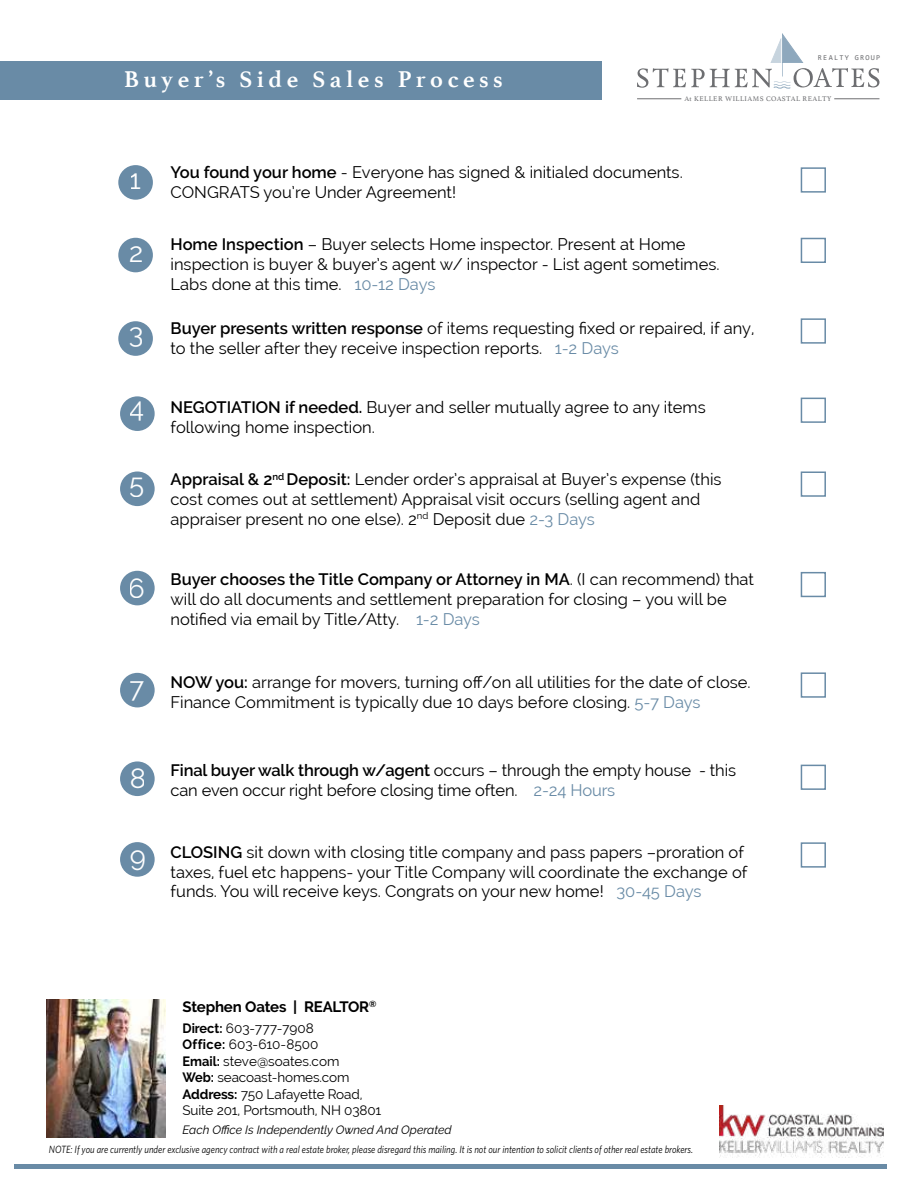
<style>
.page{position:relative;width:918px;height:1188px;background:#fff}
.page>*{position:absolute;margin:0;border:0;box-sizing:border-box;transform-origin:0 0}
.t1{font:27.45px "Raleway";color:#fff}
.t2{font:700 24px "Athelas";letter-spacing:.19em;color:#fff}
.t3{font:16.5px/19.8px "Raleway";color:#000}
.t4{font:700 15px "Raleway";letter-spacing:-.01em;color:#000}
.t5{font:13.5px/16.5px "Raleway";letter-spacing:-.01em;color:#000}
.t6{font:italic 12px "Raleway";color:#000}
.t7{font:italic 10.5px "Whitney";color:#000;scale:.89 1}
.t8{font:7.5px "Consolas";letter-spacing:.17em;color:#6d6e71}
.t9{font:7.2px "Athelas";letter-spacing:.065em;color:#6d6e71}
.s1{font-weight:600}
.s2{color:#698ba6}
.s3{font-weight:700}
</style>
<div class="page">
<img style="left:46px;top:1000px;width:120px;height:137px">
<img style="left:720px;top:1106px;width:163px;height:52px">
<hr style="left:15px;top:1164px;width:872px;height:4px;background:#698ba6">
<hr style="left:637px;top:99px;width:44px;height:1px;background:#6d6e71">
<hr style="left:834px;top:99px;width:45px;height:1px;background:#6d6e71">
<svg style="left:637px;top:33px;width:242px;height:55px"></svg>
<div style="left:0;top:61px;width:601px;height:39px;background:#698ba6"></div>
<div style="left:118px;top:165px;width:35px;height:35px;background:#698ba6;border-radius:50%"></div>
<div style="left:118px;top:238px;width:35px;height:34px;background:#698ba6;border-radius:50%"></div>
<div style="left:118px;top:321px;width:35px;height:35px;background:#698ba6;border-radius:50%"></div>
<div style="left:120px;top:396px;width:35px;height:35px;background:#698ba6;border-radius:50%"></div>
<div style="left:120px;top:471px;width:35px;height:35px;background:#698ba6;border-radius:50%"></div>
<div style="left:120px;top:571px;width:35px;height:34px;background:#698ba6;border-radius:50%"></div>
<div style="left:120px;top:673px;width:35px;height:34px;background:#698ba6;border-radius:50%"></div>
<div style="left:120px;top:761px;width:35px;height:35px;background:#698ba6;border-radius:50%"></div>
<div style="left:120px;top:842px;width:35px;height:35px;background:#698ba6;border-radius:50%"></div>
<div style="left:801px;top:167px;width:25px;height:26px;border:2px solid #698ba6"></div>
<div style="left:801px;top:318px;width:25px;height:26px;border:2px solid #698ba6"></div>
<div style="left:801px;top:238px;width:25px;height:25px;border:2px solid #698ba6"></div>
<div style="left:801px;top:398px;width:25px;height:25px;border:2px solid #698ba6"></div>
<div style="left:801px;top:471px;width:25px;height:26px;border:2px solid #698ba6"></div>
<div style="left:801px;top:572px;width:25px;height:25px;border:2px solid #698ba6"></div>
<div style="left:801px;top:672px;width:25px;height:26px;border:2px solid #698ba6"></div>
<div style="left:801px;top:765px;width:25px;height:25px;border:2px solid #698ba6"></div>
<div style="left:801px;top:842px;width:25px;height:26px;border:2px solid #698ba6"></div>
<h2 class="t2" style="left:124px;top:60px;width:380px">Buyer’s Side Sales Process</h2>
<p class="t8" style="left:818px;top:53px;width:64px">REALTY GROUP</p>
<p class="t9" style="left:685px;top:92px;width:148px">At KELLER WILLIAMS COASTAL REALTY</p>
<h1 class="t1" style="left:130px;top:164px;width:13px">1</h1>
<p class="t3" style="left:171px;top:162px;width:514px"><span class="s1">You found your home</span> - Everyone has signed &amp; initialed documents.<br>CONGRATS you’re Under Agreement!</p>
<h1 class="t1" style="left:128px;top:236px;width:16px">2</h1>
<p class="t3" style="left:171px;top:234px;width:550px"><span class="s1">Home Inspection</span> – Buyer selects Home inspector. Present at Home inspection is buyer &amp; buyer’s agent w/ inspector - List agent sometimes.<br>Labs done at this time. <span class="s2">10-12 Days</span></p>
<h1 class="t1" style="left:128px;top:317px;width:16px">3</h1>
<p class="t3" style="left:171px;top:318px;width:585px"><span class="s1">Buyer presents written response</span> of items requesting fixed or repaired, if any, to the seller after they receive inspection reports. <span class="s2">1-2 Days</span></p>
<h1 class="t1" style="left:130px;top:392px;width:16px">4</h1>
<p class="t3" style="left:171px;top:397px;width:537px"><span class="s1">NEGOTIATION if needed.</span> Buyer and seller mutually agree to any items following home inspection.</p>
<h1 class="t1" style="left:130px;top:467px;width:17px">5</h1>
<p class="t3" style="left:171px;top:469px;width:553px"><span class="s1">Appraisal &amp; 2</span><sup>nd</sup> <span class="s1">Deposit:</span> Lender order’s appraisal at Buyer’s expense (this cost comes out at settlement) Appraisal visit occurs (selling agent and appraiser present no one else). 2<sup>nd</sup> Deposit due <span class="s2">2-3 Days</span></p>
<h1 class="t1" style="left:129px;top:572px;width:18px">6</h1>
<p class="t3" style="left:171px;top:570px;width:585px"><span class="s1">Buyer chooses the Title Company or Attorney in MA</span>. (I can recommend) that will do all documents and settlement preparation for closing – you will be notified via email by Title/Atty. <span class="s2">1-2 Days</span></p>
<h1 class="t1" style="left:130px;top:671px;width:17px">7</h1>
<p class="t3" style="left:171px;top:672px;width:582px"><span class="s1">NOW you:</span> arrange for movers, turning off/on all utilities for the date of close.<br>Finance Commitment is typically due 10 days before closing. <span class="s2">5-7 Days</span></p>
<h1 class="t1" style="left:129px;top:763px;width:18px">8</h1>
<p class="t3" style="left:171px;top:761px;width:567px"><span class="s1">Final buyer walk through w/agent</span> occurs – through the empty house - this can even occur right before closing time often. <span class="s2">2-24 Hours</span></p>
<h1 class="t1" style="left:129px;top:841px;width:18px">9</h1>
<p class="t3" style="left:171px;top:842px;width:578px"><span class="s1">CLOSING</span> sit down with closing title company and pass papers –proration of taxes, fuel etc happens- your Title Company will coordinate the exchange of funds. You will receive keys. Congrats on your new home! <span class="s2">30-45 Days</span></p>
<p class="t4" style="left:182px;top:998px;width:196px">Stephen Oates | REALTOR<sup>®</sup></p>
<p class="t5" style="left:182px;top:1020px;width:200px"><span class="s3">Direct:</span> 603-777-7908<br><span class="s3">Office:</span> 603-610-8500<br><span class="s3">Email:</span> steve@soates.com<br><span class="s3">Web:</span> seacoast-homes.com<br><span class="s3">Address:</span> 750 Lafayette Road,<br>Suite 201, Portsmouth, NH 03801</p>
<p class="t6" style="left:182px;top:1123px;width:271px">Each Office Is Independently Owned And Operated</p>
<p class="t7" style="left:49px;top:1142px;width:725px">NOTE: If you are currently under exclusive agency contract with a real estate broker, please disregard this mailing. It is not our intention to solicit clients of other real estate brokers.</p>
</div>
